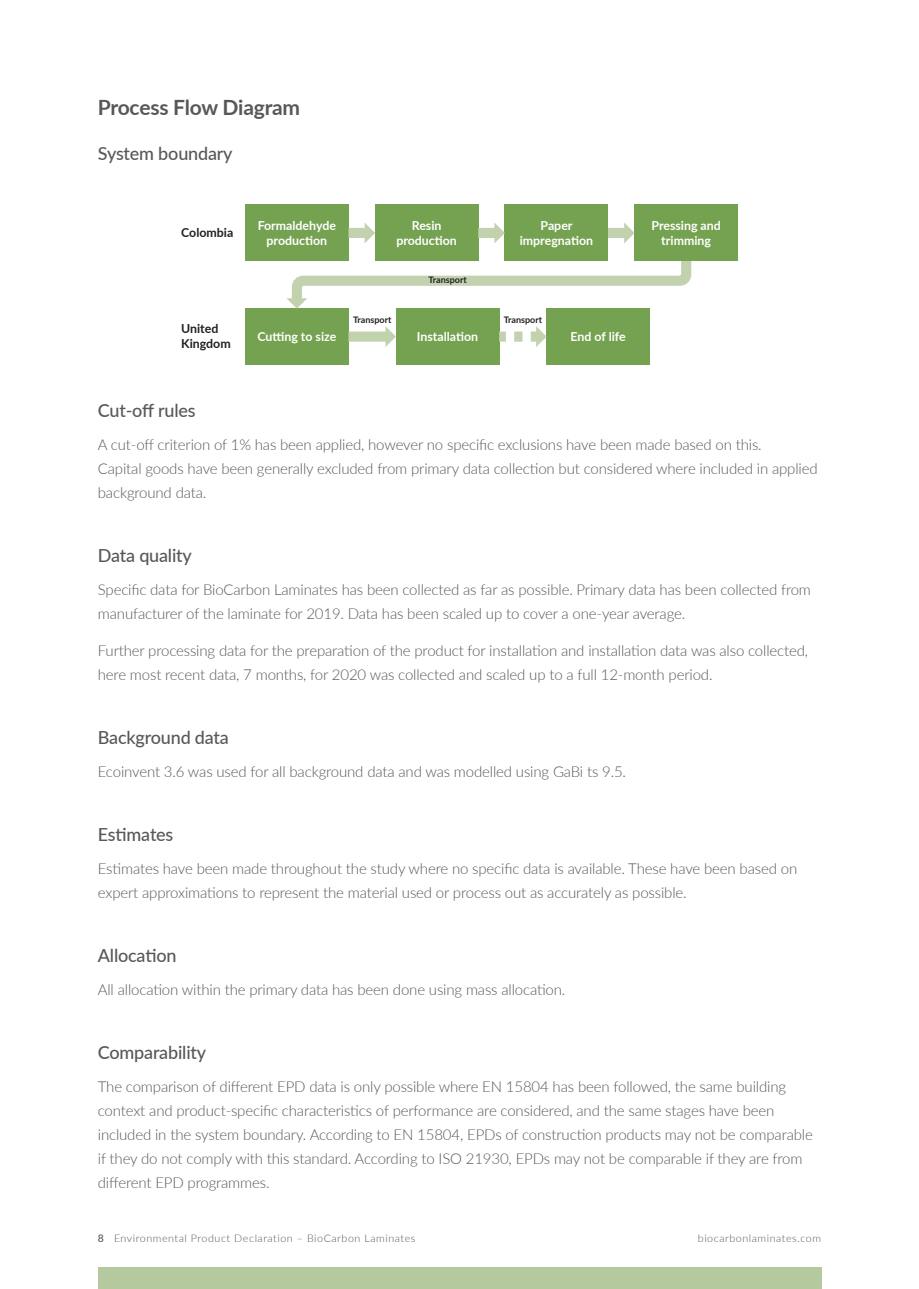
<style>
.page{position:relative;width:919px;height:1289px;background:#fff}
.page>*{position:absolute;margin:0;border:0;box-sizing:border-box;transform-origin:0 0}
.t1{font:700 21px "Lato";letter-spacing:-.01em;color:#57585a}
.t2{font:500 18px "Lato";letter-spacing:-.01em;color:#57585a}
.t3{font:300 15px/24px "Lato";letter-spacing:-.01em;color:#57585a}
.t4{font:700 12.3px/14.9px "Lato";color:#fff;text-align:center}
.t5{font:700 12.3px/14.9px "Lato";color:#231f20}
.t6{font:300 10.5px "Lato";letter-spacing:.05em;color:#57585a}
.t7{font:700 9px "Lato";color:#231f20}
.s1{font-weight:500}
</style>
<div class="page">
<div style="left:245px;top:205px;width:103px;height:56px;background:#75a250"></div>
<div style="left:375px;top:205px;width:103px;height:56px;background:#75a250"></div>
<div style="left:505px;top:205px;width:103px;height:56px;background:#75a250"></div>
<div style="left:634px;top:205px;width:103px;height:56px;background:#75a250"></div>
<div style="left:245px;top:308px;width:103px;height:57px;background:#75a250"></div>
<div style="left:396px;top:308px;width:103px;height:57px;background:#75a250"></div>
<div style="left:546px;top:308px;width:103px;height:57px;background:#75a250"></div>
<div style="left:348px;top:228px;width:18px;height:10px;background:#c2d2af"></div>
<svg style="left:364px;top:223px;width:11px;height:20px"></svg>
<div style="left:478px;top:228px;width:17px;height:10px;background:#c2d2af"></div>
<svg style="left:494px;top:222px;width:11px;height:21px"></svg>
<div style="left:608px;top:228px;width:17px;height:10px;background:#c2d2af"></div>
<svg style="left:624px;top:222px;width:10px;height:21px"></svg>
<div style="left:348px;top:331px;width:39px;height:11px;background:#c2d2af"></div>
<svg style="left:385px;top:326px;width:11px;height:21px"></svg>
<div style="left:499px;top:331px;width:7px;height:11px;background:#c2d2af"></div>
<svg style="left:514px;top:331px;width:9px;height:11px"></svg>
<div style="left:530px;top:331px;width:7px;height:11px;background:#c2d2af"></div>
<svg style="left:536px;top:326px;width:10px;height:21px"></svg>
<svg style="left:286px;top:251px;width:406px;height:59px"></svg>
<div style="left:98px;top:1267px;width:723px;height:21px;background:#b5c99e"></div>
<h1 class="t1" style="left:98px;top:92px;width:204px">Process Flow Diagram</h1>
<p class="t2" style="left:98px;top:140px;width:136px">System boundary</p>
<p class="t5" style="left:181px;top:224px;width:54px">Colombia</p>
<p class="t5" style="left:181px;top:320px;width:51px">United<br>Kingdom</p>
<p class="t4" style="left:258px;top:218px;width:80px">Formaldehyde production</p>
<p class="t4" style="left:396px;top:218px;width:62px">Resin production</p>
<p class="t4" style="left:519px;top:218px;width:75px">Paper impregnation</p>
<p class="t4" style="left:651px;top:218px;width:71px">Pressing and trimming</p>
<p class="t7" style="left:428px;top:273px;width:40px">Transport</p>
<p class="t7" style="left:353px;top:312px;width:40px">Transport</p>
<p class="t7" style="left:503px;top:312px;width:40px">Transport</p>
<p class="t4" style="left:257px;top:329px;width:80px">Cutting to size</p>
<p class="t4" style="left:417px;top:329px;width:63px">Installation</p>
<p class="t4" style="left:570px;top:329px;width:57px">End of life</p>
<p class="t2" style="left:98px;top:398px;width:99px">Cut-off rules</p>
<p class="t3" style="left:98px;top:432px;width:721px">A cut-off criterion of 1% has been applied, however no specific exclusions have been made based on this.<br>Capital goods have been generally excluded from primary data collection but considered where included in applied background data.</p>
<p class="t2" style="left:98px;top:543px;width:96px">Data quality</p>
<p class="t3" style="left:98px;top:577px;width:714px">Specific data for BioCarbon Laminates has been collected as far as possible. Primary data has been collected from manufacturer of the laminate for 2019. Data has been scaled up to cover a one-year average.</p>
<p class="t3" style="left:98px;top:637px;width:711px">Further processing data for the preparation of the product for installation and installation data was also collected, here most recent data, 7 months, for 2020 was collected and scaled up to a full 12-month period.</p>
<p class="t2" style="left:98px;top:724px;width:133px">Background data</p>
<p class="t3" style="left:98px;top:758px;width:529px">Ecoinvent 3.6 was used for all background data and was modelled using GaBi ts 9.5.</p>
<p class="t2" style="left:98px;top:821px;width:77px">Estimates</p>
<p class="t3" style="left:98px;top:855px;width:700px">Estimates have been made throughout the study where no specific data is available. These have been based on expert approximations to represent the material used or process out as accurately as possible.</p>
<p class="t2" style="left:98px;top:942px;width:80px">Allocation</p>
<p class="t3" style="left:98px;top:976px;width:469px">All allocation within the primary data has been done using mass allocation.</p>
<p class="t2" style="left:98px;top:1039px;width:110px">Comparability</p>
<p class="t3" style="left:98px;top:1073px;width:716px">The comparison of different EPD data is only possible where EN 15804 has been followed, the same building context and product-specific characteristics of performance are considered, and the same stages have been included in the system boundary. According to EN 15804, EPDs of construction products may not be comparable if they do not comply with this standard. According to ISO 21930, EPDs may not be comparable if they are from different EPD programmes.</p>
<p class="t6" style="left:98px;top:1230px;width:319px"><span class="s1">8</span> Environmental Product Declaration – BioCarbon Laminates</p>
<p class="t6" style="left:697px;top:1230px;width:125px">biocarbonlaminates.com</p>
</div>
